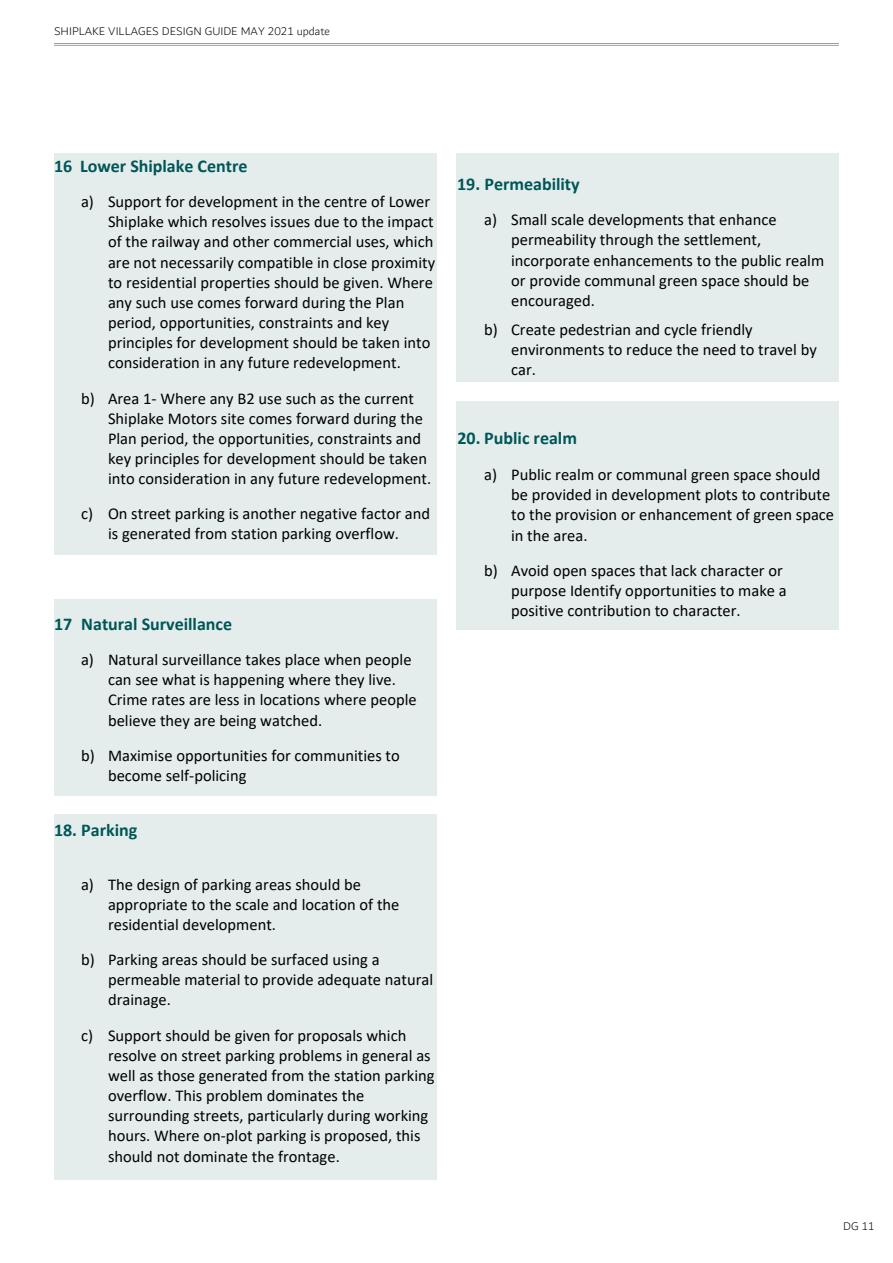
<style>
.page{position:relative;width:893px;height:1263px;background:#fff}
.page>*{position:absolute;margin:0;border:0;box-sizing:border-box;transform-origin:0 0}
.t1{font:700 18px "Calibri";color:#005656}
.t2{font:16.5px/20.1px "Calibri";color:#000}
.t3{font:300 12px "Dubai";color:#000}
</style>
<div class="page">
<hr style="left:54px;top:45px;width:785px;height:1px;background:#000">
<hr style="left:54px;top:43px;width:785px;height:1px;background:#000">
<div style="left:54px;top:154px;width:382px;height:401px;background:#e4ecec"></div>
<div style="left:54px;top:599px;width:382px;height:196px;background:#e4ecec"></div>
<div style="left:54px;top:814px;width:382px;height:366px;background:#e4ecec"></div>
<div style="left:456px;top:154px;width:383px;height:228px;background:#e4ecec"></div>
<div style="left:456px;top:401px;width:383px;height:229px;background:#e4ecec"></div>
<p class="t3" style="left:54px;top:26px;width:278px">SHIPLAKE VILLAGES DESIGN GUIDE MAY 2021 update</p>
<p class="t1" style="left:54px;top:158px;width:195px">16 Lower Shiplake Centre</p>
<p class="t2" style="left:108px;top:193px;width:329px;text-indent:-27px">a) Support for development in the centre of Lower Shiplake which resolves issues due to the impact of the railway and other commercial uses, which are not necessarily compatible in close proximity to residential properties should be given. Where any such use comes forward during the Plan period, opportunities, constraints and key principles for development should be taken into consideration in any future redevelopment.</p>
<p class="t2" style="left:108px;top:389px;width:325px;text-indent:-27px">b) Area 1- Where any B2 use such as the current Shiplake Motors site comes forward during the Plan period, the opportunities, constraints and key principles for development should be taken into consideration in any future redevelopment.</p>
<p class="t2" style="left:81px;top:505px;width:351px;text-align:center">c) On street parking is another negative factor and is generated from station parking overflow.</p>
<p class="t1" style="left:54px;top:616px;width:180px">17 Natural Surveillance</p>
<p class="t2" style="left:108px;top:651px;width:310px;text-indent:-27px">a) Natural surveillance takes place when people can see what is happening where they live.<br>Crime rates are less in locations where people believe they are being watched.</p>
<p class="t2" style="left:108px;top:746px;width:293px;text-indent:-27px">b) Maximise opportunities for communities to become self-policing</p>
<p class="t1" style="left:54px;top:822px;width:85px">18. Parking</p>
<p class="t2" style="left:108px;top:875px;width:293px;text-indent:-27px">a) The design of parking areas should be appropriate to the scale and location of the residential development.</p>
<p class="t2" style="left:108px;top:951px;width:327px;text-indent:-27px">b) Parking areas should be surfaced using a permeable material to provide adequate natural drainage.</p>
<p class="t2" style="left:108px;top:1026px;width:328px;text-indent:-27px">c) Support should be given for proposals which resolve on street parking problems in general as well as those generated from the station parking overflow. This problem dominates the surrounding streets, particularly during working hours. Where on-plot parking is proposed, this should not dominate the frontage.</p>
<p class="t1" style="left:457px;top:176px;width:124px">19. Permeability</p>
<p class="t2" style="left:511px;top:211px;width:315px;text-indent:-27px">a) Small scale developments that enhance permeability through the settlement, incorporate enhancements to the public realm or provide communal green space should be encouraged.</p>
<p class="t2" style="left:511px;top:321px;width:307px;text-indent:-27px">b) Create pedestrian and cycle friendly environments to reduce the need to travel by car.</p>
<p class="t1" style="left:457px;top:431px;width:121px">20. Public realm</p>
<p class="t2" style="left:511px;top:466px;width:325px;text-indent:-27px">a) Public realm or communal green space should be provided in development plots to contribute to the provision or enhancement of green space in the area.</p>
<p class="t2" style="left:511px;top:561px;width:277px;text-indent:-27px">b) Avoid open spaces that lack character or purpose Identify opportunities to make a positive contribution to character.</p>
<p class="t3" style="left:843px;top:1221px;width:33px">DG 11</p>
</div>
